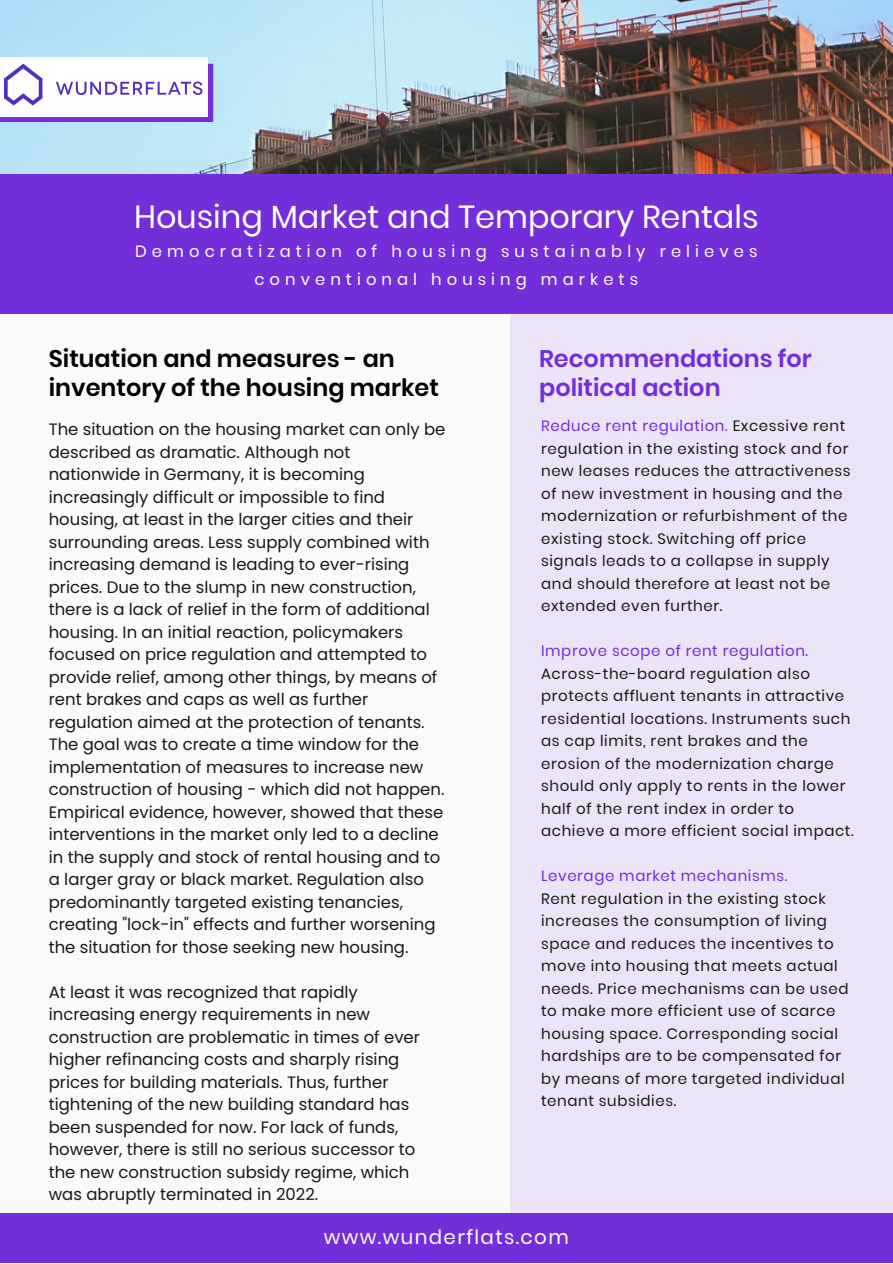
<style>
.page{position:relative;width:893px;height:1264px;background:#fff}
.page>*{position:absolute;margin:0;border:0;box-sizing:border-box;transform-origin:0 0}
.t1{font:31.95px "Poppins";color:#fff}
.t2{font:600 24px/29.2px "Poppins";color:#000}
.t3{font:600 24px/29.2px "Poppins";color:#732dd9}
.t4{font:19.8px "Poppins";letter-spacing:.07em;color:#fdfdfd}
.t5{font:16.5px/22.5px "Poppins";color:#1b1915}
.t6{font:16.35px/28px "Poppins";letter-spacing:.31em;color:#fff;text-align:center}
.t7{font:15px/22.5px "Poppins";letter-spacing:.04em;color:#1b1915}
.t8{font:15px "Poppins";letter-spacing:.04em;color:#732dd9}
.s1{color:#732dd9}
</style>
<div class="page">
<div style="left:0;top:0;width:892px;height:1262px;background:#fafafa"></div>
<img style="left:0;top:0;width:892px;height:174px">
<div style="left:510px;top:295px;width:382px;height:917px;background:#ebe3f6"></div>
<svg style="left:0;top:64px;width:213px;height:58px"></svg>
<div style="left:0;top:58px;width:207px;height:58px;background:#fff"></div>
<div style="left:0;top:1212px;width:892px;height:50px;background:#732dd9"></div>
<div style="left:0;top:174px;width:892px;height:139px;background:#732dd9"></div>
<img style="left:5px;top:64px;width:198px;height:42px">
<p class="t1" style="left:134px;top:195px;width:626px">Housing Market and Temporary Rentals</p>
<p class="t6" style="left:135px;top:237px;width:623px">Democratization of housing sustainably relieves conventional housing markets</p>
<p class="t2" style="left:49px;top:343px;width:392px">Situation and measures - an inventory of the housing market</p>
<p class="t3" style="left:539px;top:343px;width:274px">Recommendations for political action</p>
<p class="t7" style="left:541px;top:415px;width:311px"><span class="s1">Reduce rent regulation.</span> Excessive rent regulation in the existing stock and for new leases reduces the attractiveness of new investment in housing and the modernization or refurbishment of the existing stock. Switching off price signals leads to a collapse in supply and should therefore at least not be extended even further.</p>
<p class="t7" style="left:541px;top:639px;width:314px"><span class="s1">Improve scope of rent regulation.<br></span>Across-the-board regulation also protects affluent tenants in attractive residential locations. Instruments such as cap limits, rent brakes and the erosion of the modernization charge should only apply to rents in the lower half of the rent index in order to achieve a more efficient social impact.</p>
<p class="t8" style="left:541px;top:865px;width:248px">Leverage market mechanisms.</p>
<p class="t7" style="left:541px;top:887px;width:309px">Rent regulation in the existing stock increases the consumption of living space and reduces the incentives to move into housing that meets actual needs. Price mechanisms can be used to make more efficient use of scarce housing space. Corresponding social hardships are to be compensated for by means of more targeted individual tenant subsidies.</p>
<p class="t5" style="left:49px;top:418px;width:398px">The situation on the housing market can only be described as dramatic. Although not nationwide in Germany, it is becoming increasingly difficult or impossible to find housing, at least in the larger cities and their surrounding areas. Less supply combined with increasing demand is leading to ever-rising prices. Due to the slump in new construction, there is a lack of relief in the form of additional housing. In an initial reaction, policymakers focused on price regulation and attempted to provide relief, among other things, by means of rent brakes and caps as well as further regulation aimed at the protection of tenants.<br>The goal was to create a time window for the implementation of measures to increase new construction of housing - which did not happen.<br>Empirical evidence, however, showed that these interventions in the market only led to a decline in the supply and stock of rental housing and to a larger gray or black market. Regulation also predominantly targeted existing tenancies, creating "lock-in" effects and further worsening the situation for those seeking new housing.</p>
<p class="t5" style="left:49px;top:980px;width:372px">At least it was recognized that rapidly increasing energy requirements in new construction are problematic in times of ever higher refinancing costs and sharply rising prices for building materials. Thus, further tightening of the new building standard has been suspended for now. For lack of funds, however, there is still no serious successor to the new construction subsidy regime, which was abruptly terminated in 2022.</p>
<p class="t4" style="left:324px;top:1222px;width:246px">www.wunderflats.com</p>
</div>
